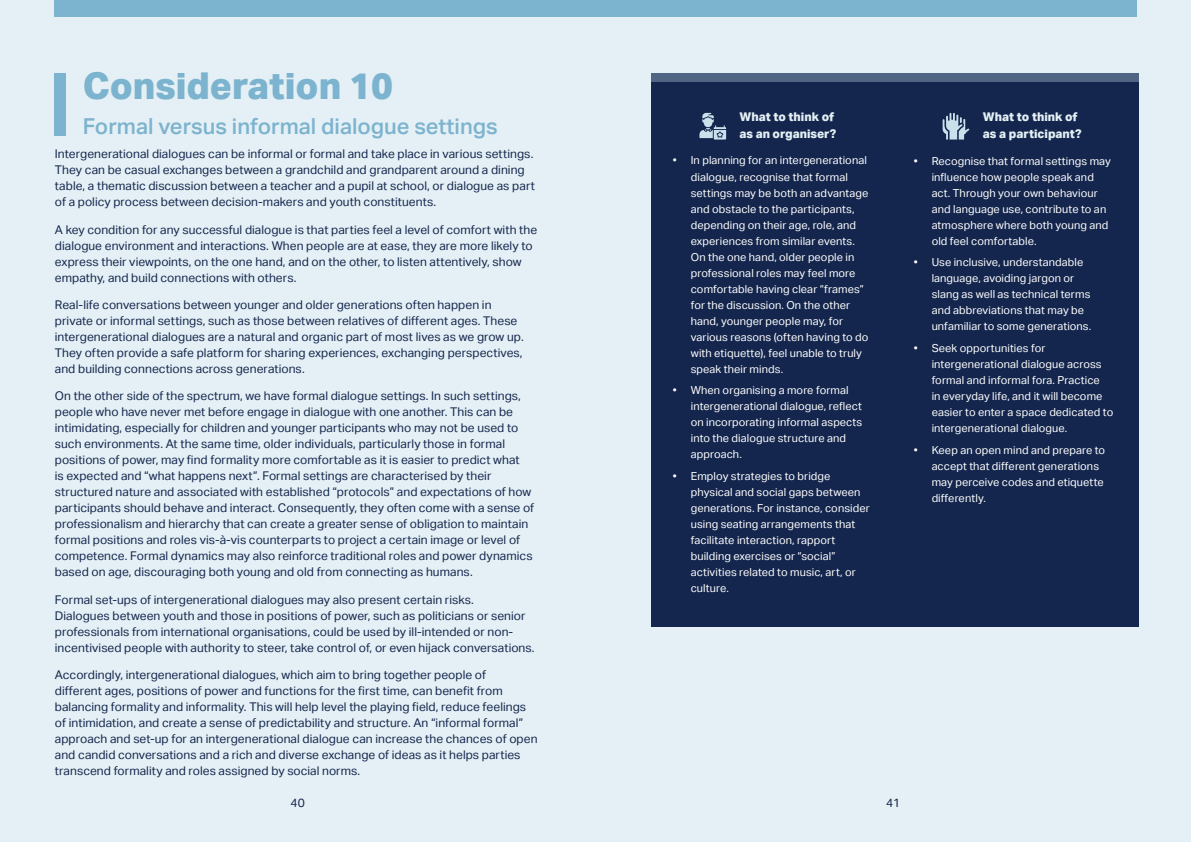
<style>
.page{position:relative;width:1191px;height:842px;background:#e4f0f5}
.page>*{position:absolute;margin:0;border:0;box-sizing:border-box;transform-origin:0 0}
.t1{font:800 37px "Aktiv Grotesk";color:#7cb3ce}
.t2{font:500 22px "Aktiv Grotesk";color:#7cb3ce}
.t3{font:12px/16px "Aktiv Grotesk";letter-spacing:.005em;color:#14264d}
.t4{font:800 12px/17px "Aktiv Grotesk";color:#e4f0f5}
.t5{font:11px/16px "Aktiv Grotesk";letter-spacing:.01em;color:#fff}
</style>
<div class="page">
<div style="left:54px;top:73px;width:11px;height:62px;background:#7cb3ce"></div>
<div style="left:54px;top:0;width:555px;height:17px;background:#7cb3ce"></div>
<div style="left:650px;top:74px;width:488px;height:552px;background:#14264d"></div>
<div style="left:651px;top:74px;width:487px;height:8px;background:#506583"></div>
<svg style="left:699px;top:113px;width:27px;height:27px"></svg>
<svg style="left:942px;top:113px;width:27px;height:27px"></svg>
<div style="left:581px;top:0;width:555px;height:17px;background:#7cb3ce"></div>
<h1 class="t1" style="left:83px;top:65px;width:312px">Consideration 10</h1>
<h2 class="t2" style="left:83px;top:114px;width:417px">Formal versus informal dialogue settings</h2>
<p class="t3" style="left:55px;top:146px;width:481px">Intergenerational dialogues can be informal or formal and take place in various settings.<br>They can be casual exchanges between a grandchild and grandparent around a dining table, a thematic discussion between a teacher and a pupil at school, or dialogue as part of a policy process between decision-makers and youth constituents.</p>
<p class="t3" style="left:55px;top:222px;width:484px">A key condition for any successful dialogue is that parties feel a level of comfort with the dialogue environment and interactions. When people are at ease, they are more likely to express their viewpoints, on the one hand, and on the other, to listen attentively, show empathy, and build connections with others.</p>
<p class="t3" style="left:55px;top:297px;width:470px">Real-life conversations between younger and older generations often happen in private or informal settings, such as those between relatives of different ages. These intergenerational dialogues are a natural and organic part of most lives as we grow up.<br>They often provide a safe platform for sharing experiences, exchanging perspectives, and building connections across generations.</p>
<p class="t3" style="left:55px;top:388px;width:481px">On the other side of the spectrum, we have formal dialogue settings. In such settings, people who have never met before engage in dialogue with one another. This can be intimidating, especially for children and younger participants who may not be used to such environments. At the same time, older individuals, particularly those in formal positions of power, may find formality more comfortable as it is easier to predict what<br>is expected and “what happens next”. Formal settings are characterised by their structured nature and associated with established “protocols” and expectations of how participants should behave and interact. Consequently, they often come with a sense of professionalism and hierarchy that can create a greater sense of obligation to maintain formal positions and roles vis-à-vis counterparts to project a certain image or level of competence. Formal dynamics may also reinforce traditional roles and power dynamics based on age, discouraging both young and old from connecting as humans.</p>
<p class="t3" style="left:55px;top:592px;width:481px">Formal set-ups of intergenerational dialogues may also present certain risks.<br>Dialogues between youth and those in positions of power, such as politicians or senior professionals from international organisations, could be used by ill-intended or non&shy;incentivised people with authority to steer, take control of, or even hijack conversations.</p>
<p class="t3" style="left:55px;top:667px;width:484px">Accordingly, intergenerational dialogues, which aim to bring together people of<br>different ages, positions of power and functions for the first time, can benefit from balancing formality and informality. This will help level the playing field, reduce feelings of intimidation, and create a sense of predictability and structure. An “informal formal” approach and set-up for an intergenerational dialogue can increase the chances of open and candid conversations and a rich and diverse exchange of ideas as it helps parties transcend formality and roles assigned by social norms.</p>
<p class="t3" style="left:291px;top:795px;width:16px">40</p>
<p class="t4" style="left:739px;top:109px;width:98px">What to think of as an organiser?</p>
<p class="t4" style="left:983px;top:109px;width:100px">What to think of as a participant?</p>
<p class="t5" style="left:691px;top:153px;width:179px;text-indent:-18px">• In planning for an intergenerational dialogue, recognise that formal settings may be both an advantage and obstacle to the participants, depending on their age, role, and experiences from similar events.<br>On the one hand, older people in professional roles may feel more comfortable having clear “frames” for the discussion. On the other hand, younger people may, for various reasons (often having to do with etiquette), feel unable to truly speak their minds.</p>
<p class="t5" style="left:691px;top:382px;width:173px;text-indent:-18px">• When organising a more formal intergenerational dialogue, reflect on incorporating informal aspects into the dialogue structure and approach.</p>
<p class="t5" style="left:691px;top:468px;width:180px;text-indent:-18px">• Employ strategies to bridge physical and social gaps between generations. For instance, consider using seating arrangements that facilitate interaction, rapport building exercises or “social” activities related to music, art, or culture.</p>
<p class="t5" style="left:931px;top:153px;width:181px;text-indent:-18px">• Recognise that formal settings may influence how people speak and act. Through your own behaviour and language use, contribute to an atmosphere where both young and old feel comfortable.</p>
<p class="t5" style="left:931px;top:254px;width:161px;text-indent:-18px">• Use inclusive, understandable language, avoiding jargon or slang as well as technical terms and abbreviations that may be unfamiliar to some generations.</p>
<p class="t5" style="left:931px;top:340px;width:183px;text-indent:-18px">• Seek opportunities for intergenerational dialogue across formal and informal fora. Practice<br>in everyday life, and it will become easier to enter a space dedicated to intergenerational dialogue.</p>
<p class="t5" style="left:931px;top:442px;width:175px;text-indent:-18px">• Keep an open mind and prepare to accept that different generations may perceive codes and etiquette differently.</p>
<p class="t3" style="left:886px;top:795px;width:16px">41</p>
</div>
